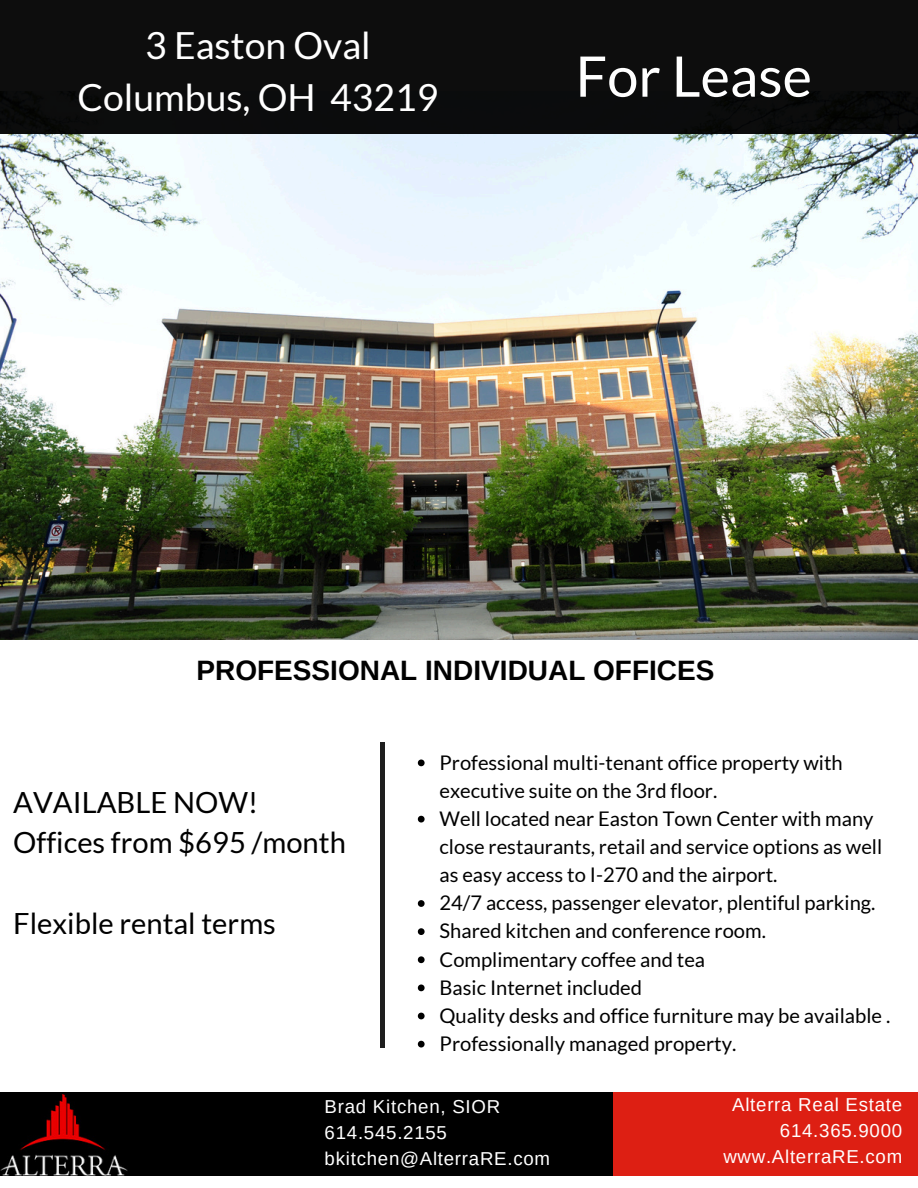
<style>
.page{position:relative;width:918px;height:1188px;background:#fff}
.page>*{position:absolute;margin:0;border:0;box-sizing:border-box;transform-origin:0 0}
.t1{font:55.95px "Lato";color:#fff}
.t2{font:37.35px/51.8px "Lato";color:#fff;text-align:center}
.t3{font:29.1px/40.5px "Lato";color:#000}
.t4{font:700 28.05px "Arimo";color:#000}
.t5{font:20.25px "Lato";color:#000}
.t6{font:20.1px/28.2px "Lato";color:#000}
.t7{font:18.75px "Arimo";letter-spacing:.04em;color:#fff}
</style>
<div class="page">
<img style="left:0;top:133px;width:918px;height:507px">
<div style="left:0;top:0;width:918px;height:133px;background:#0d0d0d"></div>
<div style="left:0;top:1092px;width:615px;height:83px;background:#000"></div>
<div style="left:614px;top:1092px;width:304px;height:83px;background:#dd1f13"></div>
<div style="left:380px;top:742px;width:5px;height:305px;background:#1e1e1e"></div>
<img style="left:1px;top:1094px;width:127px;height:81px">
<svg style="left:418px;top:760px;width:7px;height:6px"></svg>
<svg style="left:418px;top:816px;width:7px;height:7px"></svg>
<svg style="left:418px;top:900px;width:7px;height:7px"></svg>
<svg style="left:418px;top:928px;width:7px;height:7px"></svg>
<svg style="left:418px;top:956px;width:7px;height:7px"></svg>
<svg style="left:418px;top:985px;width:7px;height:6px"></svg>
<svg style="left:418px;top:1013px;width:7px;height:6px"></svg>
<svg style="left:418px;top:1041px;width:7px;height:7px"></svg>
<p class="t2" style="left:78px;top:19px;width:362px">3 Easton Oval<br>Columbus, OH 43219</p>
<p class="t1" style="left:576px;top:41px;width:238px">For Lease</p>
<h2 class="t4" style="left:197px;top:655px;width:520px">PROFESSIONAL INDIVIDUAL OFFICES</h2>
<h1 class="t3" style="left:13px;top:781px;width:334px">AVAILABLE NOW!<br>Offices from $695 /month</h1>
<p class="t3" style="left:13px;top:903px;width:264px">Flexible rental terms</p>
<h3 class="t6" style="left:440px;top:748px;width:405px">Professional multi-tenant office property with executive suite on the 3rd floor.</h3>
<h4 class="t6" style="left:440px;top:804px;width:444px">Well located near Easton Town Center with many close restaurants, retail and service options as well as easy access to I-270 and the airport.</h4>
<h4 class="t6" style="left:440px;top:888px;width:437px">24/7 access, passenger elevator, plentiful parking.</h4>
<p class="t6" style="left:440px;top:917px;width:328px">Shared kitchen and conference room.</p>
<p class="t6" style="left:440px;top:945px;width:267px">Complimentary coffee and tea</p>
<p class="t6" style="left:440px;top:973px;width:204px">Basic Internet included</p>
<p class="t6" style="left:440px;top:1001px;width:452px">Quality desks and office furniture may be available .</p>
<p class="t5" style="left:440px;top:1031px;width:298px">Professionally managed property.</p>
<p class="t7" style="left:325px;top:1096px;width:177px">Brad Kitchen, SIOR</p>
<p class="t7" style="left:325px;top:1122px;width:124px">614.545.2155</p>
<p class="t7" style="left:325px;top:1148px;width:227px">bkitchen@AlterraRE.com</p>
<p class="t7" style="left:732px;top:1094px;width:172px">Alterra Real Estate</p>
<p class="t7" style="left:780px;top:1120px;width:124px">614.365.9000</p>
<p class="t7" style="left:723px;top:1146px;width:180px">www.AlterraRE.com</p>
</div>
